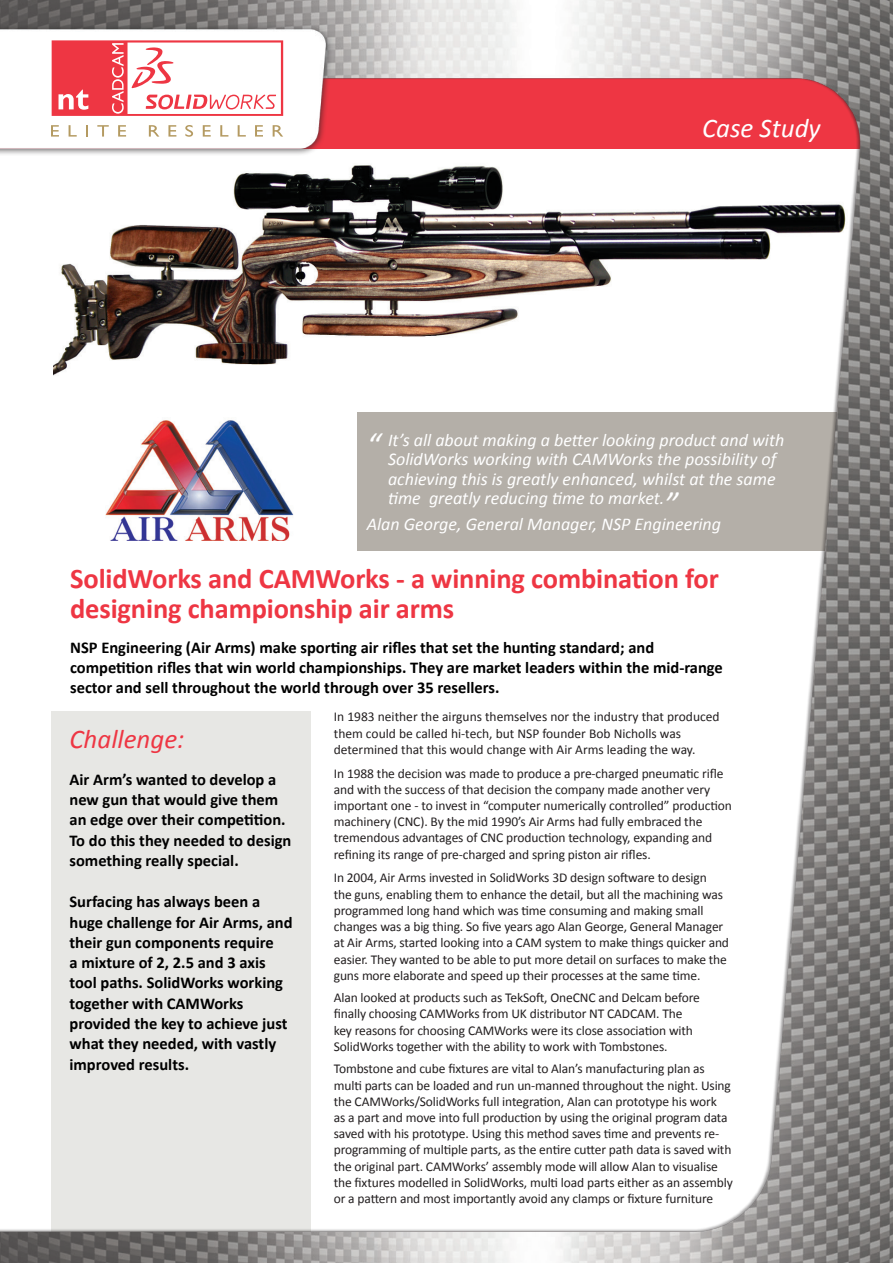
<style>
.page{position:relative;width:893px;height:1263px;background:#fff}
.page>*{position:absolute;margin:0;border:0;box-sizing:border-box;transform-origin:0 0}
._2__Top_Head{font:700 28.5px/29.2px "Calibri";letter-spacing:-.005em;color:#ee3643}
._5__Challenge_Header{font:italic 27px "Calibri";color:#ee3643}
._0__Case_Study{font:italic 27px "Calibri";color:#fff}
._1__Quote{font:italic 18px/19.5px "Calibri";color:#fff}
._5a__Challenge_Text{font:700 16.5px/20.2px "Calibri";color:#000}
._6__Body_Text_Back{font:13.5px/16.2px "Calibri";letter-spacing:-.01em;color:#231f20}
._4__Body_Text{font:13.5px/16.2px "Calibri";letter-spacing:-.01em;color:#231f20}
.s1{font-size:33px}
</style>
<div class="page">
<img style="left:0;top:0;width:893px;height:1263px">
<img style="left:105px;top:418px;width:189px;height:123px">
<svg style="left:52px;top:40px;width:231px;height:76px"></svg>
<svg style="left:51px;top:125px;width:8px;height:12px"></svg>
<svg style="left:69px;top:125px;width:8px;height:12px"></svg>
<svg style="left:86px;top:125px;width:2px;height:12px"></svg>
<svg style="left:97px;top:125px;width:12px;height:12px"></svg>
<svg style="left:118px;top:125px;width:8px;height:12px"></svg>
<svg style="left:149px;top:125px;width:10px;height:12px"></svg>
<svg style="left:168px;top:125px;width:8px;height:12px"></svg>
<svg style="left:185px;top:125px;width:8px;height:12px"></svg>
<svg style="left:203px;top:125px;width:8px;height:12px"></svg>
<svg style="left:220px;top:125px;width:8px;height:12px"></svg>
<svg style="left:238px;top:125px;width:8px;height:12px"></svg>
<svg style="left:255px;top:125px;width:8px;height:12px"></svg>
<svg style="left:273px;top:125px;width:10px;height:12px"></svg>
<p class="_0__Case_Study" style="left:702px;top:110px;width:120px">Case Study</p>
<p class="_1__Quote" style="left:388px;top:429px;width:398px;text-indent:-21px"><span class="s1">“</span> It’s all about making a better looking product and with SolidWorks working with CAMWorks the possibility of achieving this is greatly enhanced, whilst at the same time greatly reducing time to market.<span class="s1">”</span></p>
<p class="_1__Quote" style="left:367px;top:514px;width:356px">Alan George, General Manager, NSP Engineering</p>
<p class="_2__Top_Head" style="left:70px;top:564px;width:650px">SolidWorks and CAMWorks - a winning combination for designing championship air arms</p>
<p class="_5a__Challenge_Text" style="left:70px;top:637px;width:654px">NSP Engineering (Air Arms) make sporting air rifles that set the hunting standard; and competition rifles that win world championships. They are market leaders within the mid-range sector and sell throughout the world through over 35 resellers.</p>
<p class="_5__Challenge_Header" style="left:70px;top:720px;width:117px">Challenge:</p>
<p class="_5a__Challenge_Text" style="left:70px;top:769px;width:223px">Air Arm’s wanted to develop a new gun that would give them an edge over their competition.<br>To do this they needed to design something really special.</p>
<p class="_5a__Challenge_Text" style="left:70px;top:892px;width:225px">Surfacing has always been a huge challenge for Air Arms, and their gun components require<br>a mixture of 2, 2.5 and 3 axis tool paths. SolidWorks working together with CAMWorks provided the key to achieve just what they needed, with vastly improved results.</p>
<p class="_4__Body_Text" style="left:334px;top:709px;width:387px">In 1983 neither the airguns themselves nor the industry that produced them could be called hi-tech, but NSP founder Bob Nicholls was determined that this would change with Air Arms leading the way.</p>
<p class="_4__Body_Text" style="left:334px;top:765px;width:400px">In 1988 the decision was made to produce a pre-charged pneumatic rifle and with the success of that decision the company made another very important one - to invest in “computer numerically controlled” production machinery (CNC). By the mid 1990’s Air Arms had fully embraced the tremendous advantages of CNC production technology, expanding and refining its range of pre-charged and spring piston air rifles.</p>
<p class="_6__Body_Text_Back" style="left:334px;top:870px;width:397px">In 2004, Air Arms invested in SolidWorks 3D design software to design<br>the guns, enabling them to enhance the detail, but all the machining was programmed long hand which was time consuming and making small changes was a big thing. So five years ago Alan George, General Manager at Air Arms, started looking into a CAM system to make things quicker and easier. They wanted to be able to put more detail on surfaces to make the guns more elaborate and speed up their processes at the same time.</p>
<p class="_6__Body_Text_Back" style="left:334px;top:990px;width:368px">Alan looked at products such as TekSoft, OneCNC and Delcam before finally choosing CAMWorks from UK distributor NT CADCAM. The key reasons for choosing CAMWorks were its close association with SolidWorks together with the ability to work with Tombstones.</p>
<p class="_6__Body_Text_Back" style="left:334px;top:1061px;width:400px">Tombstone and cube fixtures are vital to Alan’s manufacturing plan as multi parts can be loaded and run un-manned throughout the night. Using the CAMWorks/SolidWorks full integration, Alan can prototype his work<br>as a part and move into full production by using the original program data saved with his prototype. Using this method saves time and prevents re&shy;programming of multiple parts, as the entire cutter path data is saved with the original part. CAMWorks’ assembly mode will allow Alan to visualise the fixtures modelled in SolidWorks, multi load parts either as an assembly or a pattern and most importantly avoid any clamps or fixture furniture</p>
</div>
